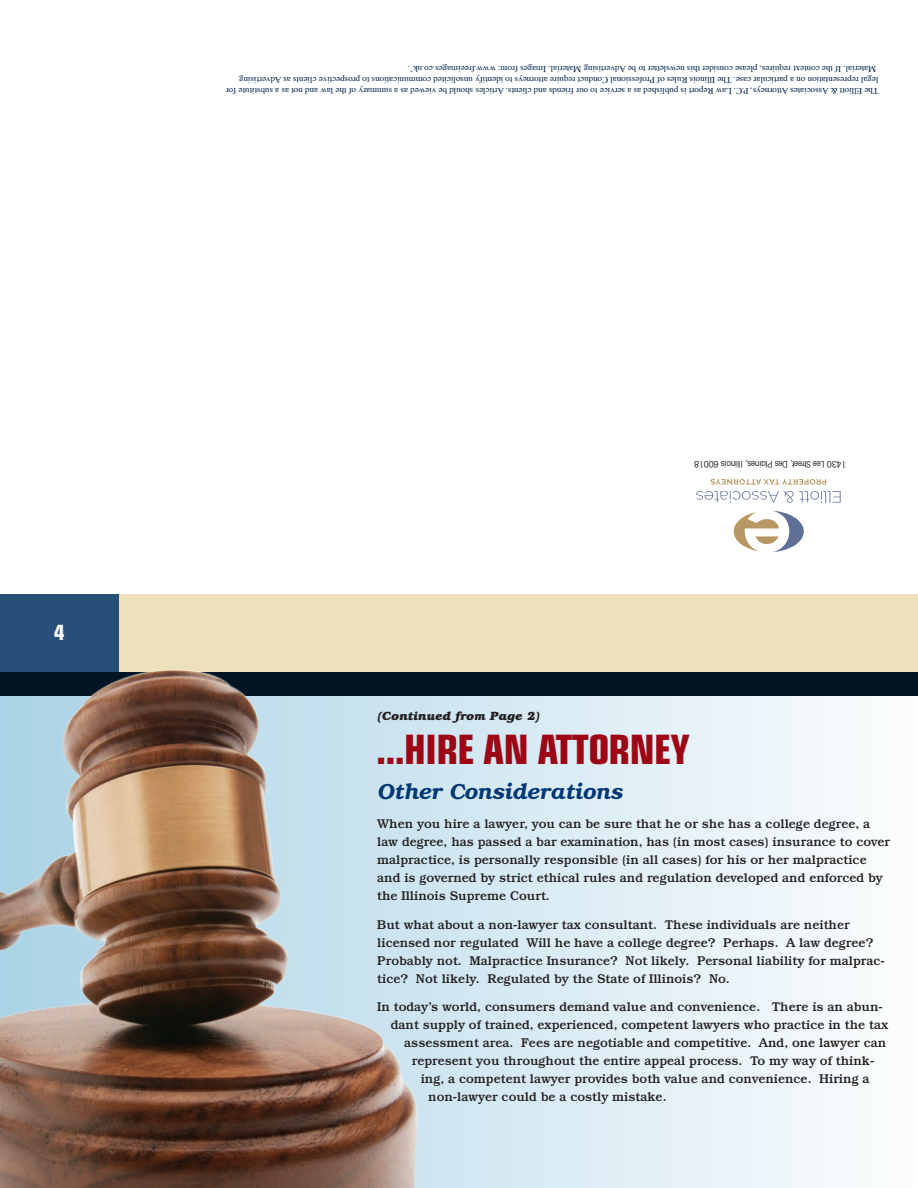
<style>
.page{position:relative;width:918px;height:1188px;background:#fff}
.page>*{position:absolute;margin:0;border:0;box-sizing:border-box;transform-origin:0 0}
.h-1{font:700 condensed 40.5px "Eurostile";letter-spacing:-.02em;color:#9d0715}
.subhead-1{font:italic 600 21.75px "Bookman";color:#013874}
.t1{font:700 condensed 21px "Eurostile";color:#fff}
.p-1{font:500 12.75px/18px "Bookman";letter-spacing:-.005em;color:#231f20}
.p-2{font:italic 700 12px "Bookman";color:#231f20}
.t2{font:9px/10.8px "Times";color:#00254c}
.t3{font:condensed 9px "Avant Garde";letter-spacing:-.015em;color:#231f20}
</style>
<div class="page">
<svg style="left:481px;top:695px;width:437px;height:493px"></svg>
<svg style="left:696px;top:491px;width:145px;height:12px"></svg>
<svg style="left:733px;top:511px;width:71px;height:41px"></svg>
<svg style="left:711px;top:479px;width:115px;height:6px"></svg>
<div style="left:0;top:594px;width:918px;height:81px;background:#ede0ba"></div>
<div style="left:0;top:594px;width:119px;height:82px;background:#274f77"></div>
<div style="left:0;top:672px;width:918px;height:23px;background:#011622"></div>
<img style="left:0;top:669px;width:481px;height:519px">
<p class="t1" style="left:54px;top:620px;width:12px">4</p>
<p class="t2" style="left:878px;top:86px;width:641px;rotate:-180deg">legal representation on a particular case. The Illinois Rules of Professional Conduct require attorneys to identify unsolicited communications to prospective clients as Advertising<br>Material. If the context requires, please consider this newsletter to be Advertising Material. Images from: www.freeimages.co.uk’.</p>
<p class="t2" style="left:878px;top:97px;width:654px;rotate:-180deg">The Elliott &amp; Associates Attorneys, P.C. Law Report is published as a service to our friends and clients. Articles should be viewed as a summary of the law and not as a substitute for</p>
<p class="t3" style="left:846px;top:470px;width:154px;rotate:-180deg">1430 Lee Street, Des Plaines, Illinois 60018</p>
<p class="p-2" style="left:377px;top:709px;width:164px">(Continued from Page 2)</p>
<p class="h-1" style="left:376px;top:724px;width:315px">...HIRE AN ATTORNEY</p>
<p class="subhead-1" style="left:377px;top:778px;width:246px">Other Considerations</p>
<p class="p-1" style="left:377px;top:814px;width:515px">When you hire a lawyer, you can be sure that he or she has a college degree, a law degree, has passed a bar examination, has (in most cases) insurance to cover malpractice, is personally responsible (in all cases) for his or her malpractice and is governed by strict ethical rules and regulation developed and enforced by the Illinois Supreme Court.</p>
<p class="p-1" style="left:377px;top:915px;width:509px">But what about a non-lawyer tax consultant. These individuals are neither licensed nor regulated Will he have a college degree? Perhaps. A law degree?<br>Probably not. Malpractice Insurance? Not likely. Personal liability for malprac&shy;tice? Not likely. Regulated by the State of Illinois? No.</p>
<p class="p-1" style="left:377px;top:998px;width:507px">In today’s world, consumers demand value and convenience. There is an abun-</p>
<p class="p-1" style="left:391px;top:1016px;width:499px">dant supply of trained, experienced, competent lawyers who practice in the tax</p>
<p class="p-1" style="left:404px;top:1034px;width:484px">assessment area. Fees are negotiable and competitive. And, one lawyer can</p>
<p class="p-1" style="left:412px;top:1052px;width:464px">represent you throughout the entire appeal process. To my way of think-</p>
<p class="p-1" style="left:421px;top:1070px;width:450px">ing, a competent lawyer provides both value and convenience. Hiring a</p>
<p class="p-1" style="left:428px;top:1088px;width:240px">non-lawyer could be a costly mistake.</p>
</div>
